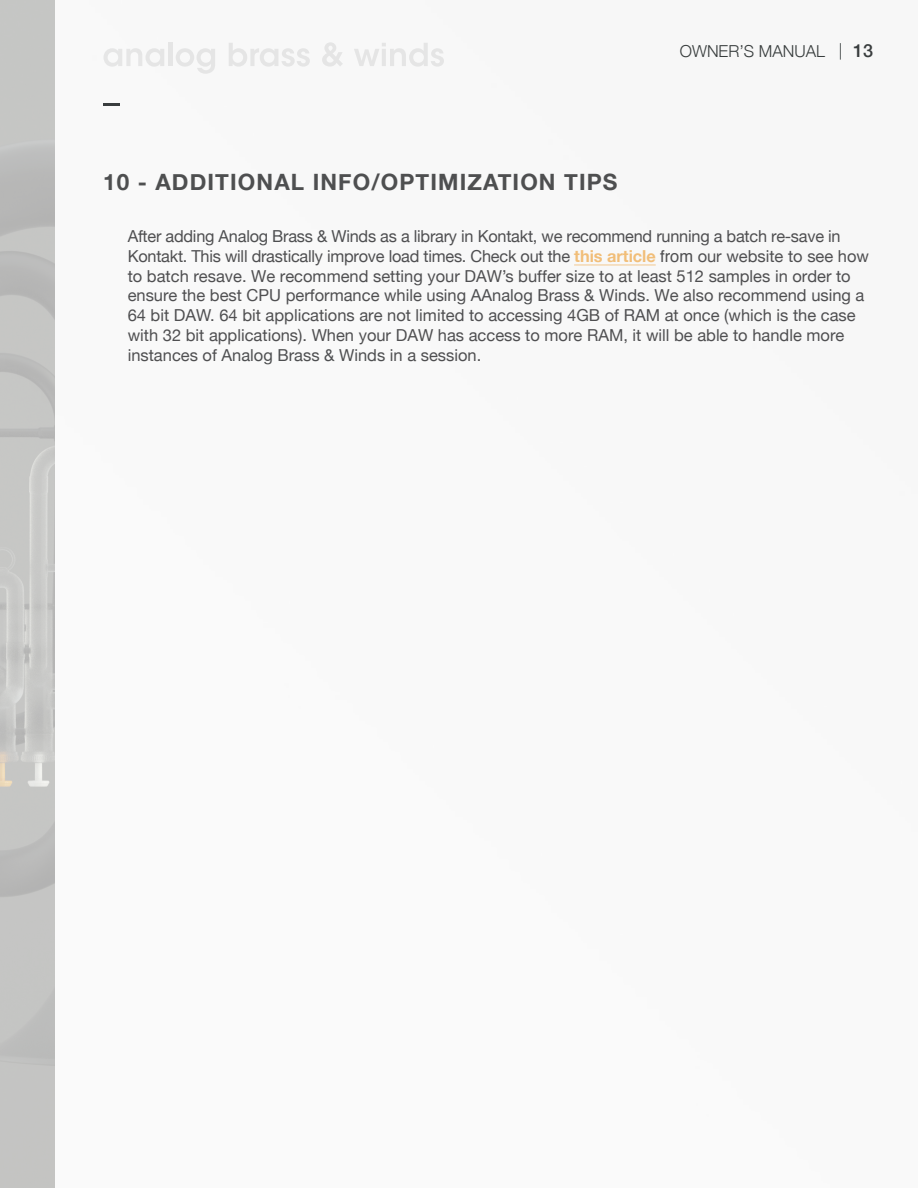
<style>
.page{position:relative;width:918px;height:1188px;background:#fff}
.page>*{position:absolute;margin:0;border:0;box-sizing:border-box;transform-origin:0 0}
.t1{font:700 22.5px "Helvetica Neue";letter-spacing:.05em;color:#4e4f50}
.t2{font:16.5px/19.8px "Helvetica Neue";color:#4f4f51}
.t3{font:300 16.5px "Helvetica Neue";color:#383d3d}
.s1{font-weight:500;font-size:18px;color:#393d3e}
.s2{color:#4e4f51}
.s3{font-weight:700;color:#f1be79}
.s4{font-family:"Helvetica"}
</style>
<div class="page">
<img style="left:0;top:0;width:55px;height:1188px">
<svg style="left:104px;top:104px;width:16px;height:2px"></svg>
<svg style="left:104px;top:48px;width:60px;height:19px"></svg>
<div style="left:168px;top:43px;width:5px;height:23px;background:#e5e5e5"></div>
<svg style="left:176px;top:48px;width:39px;height:26px"></svg>
<svg style="left:229px;top:43px;width:81px;height:24px"></svg>
<svg style="left:322px;top:42px;width:21px;height:25px"></svg>
<svg style="left:354px;top:43px;width:90px;height:24px"></svg>
<svg style="left:574px;top:264px;width:82px;height:2px"></svg>
<p class="t1" style="left:103px;top:164px;width:516px">10 - ADDITIONAL INFO/OPTIMIZATION TIPS</p>
<p class="t3" style="left:680px;top:38px;width:195px">OWNER’S MANUAL | <span class="s1">13</span></p>
<p class="t2" style="left:128px;top:227px;width:743px">After adding <span class="s2">Analog Brass &amp; Winds</span> as a library in Kontakt, we recommend running a batch re-save in Kontakt. This will drastically improve load times. Check out the <span class="s3">this article</span> <span class="s4">from</span> our website to see how to batch resave. We recommend setting your DAW’s buffer size to at least 512 samples in order to ensure the best CPU performance while using <span class="s2">AAnalog Brass &amp; Winds</span>. We also recommend using a 64 bit DAW. 64 bit applications are not limited to accessing 4GB of RAM at once (which is the case with 32 bit applications). When your DAW has access to more RAM, it will be able to handle more instances of <span class="s2">Analog Brass &amp; Winds</span> in a session.</p>
</div>
